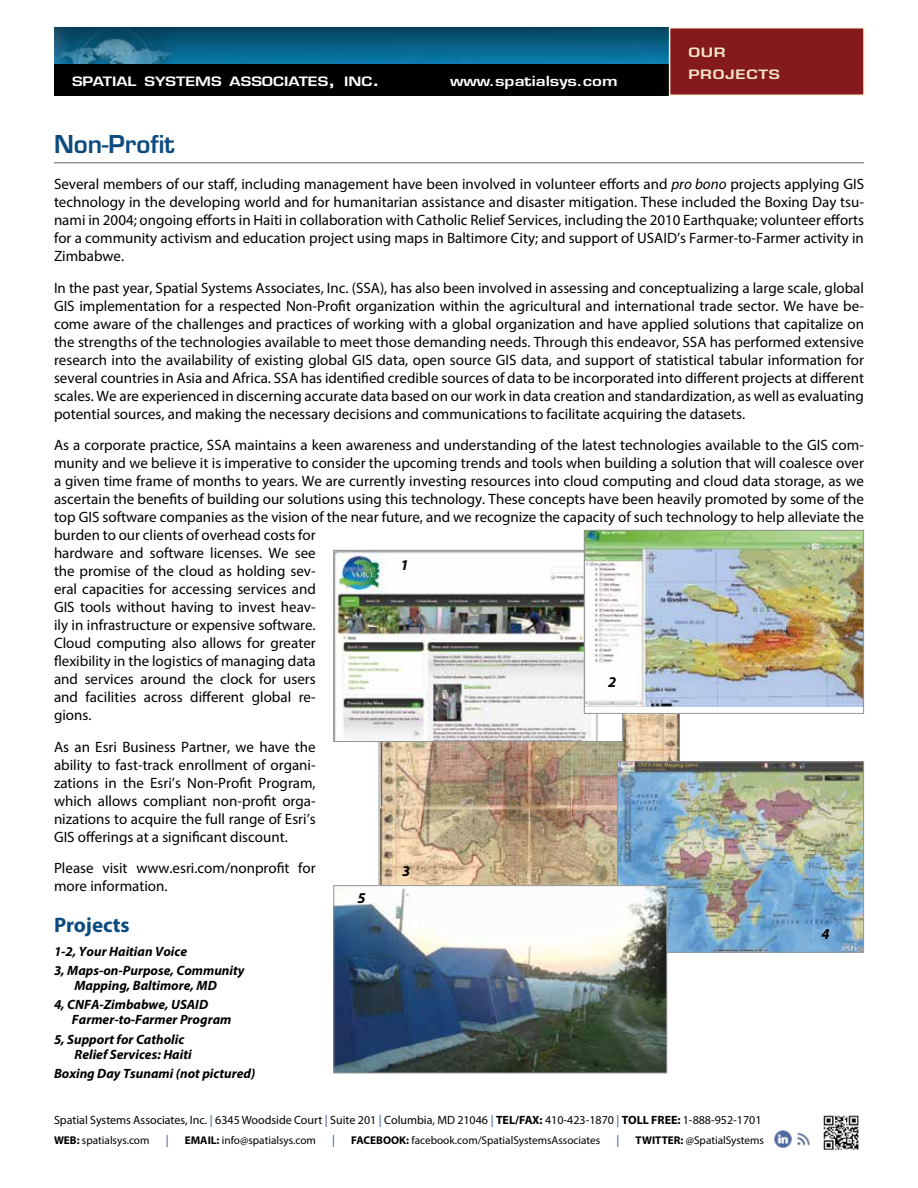
<style>
.page{position:relative;width:918px;height:1188px;background:#fff}
.page>*{position:absolute;margin:0;border:0;box-sizing:border-box;transform-origin:0 0}
.t1{font:600 24px "Eurostile LT Std";color:#0c4b7f}
.t2{font:700 21px "Myriad Pro";color:#0c4b7f}
.t3{font:15px/18px "Myriad Pro";color:#000;text-align:justify}
.t4{font:italic 700 15px "Myriad Pro";color:#000}
.t5{font:italic 700 13.5px/19.5px "Myriad Pro";color:#000}
.t6{font:600 13.5px "Eurostile LT Std";color:#fff;scale:1.25 1}
.t7{font:600 12.6px "Eurostile LT Std";color:#fff;scale:1.25 1}
.t8{font:600 12.6px/21.6px "Eurostile LT Std";letter-spacing:.045em;color:#f6e5c3;scale:1.3 1}
.t9{font:12px "Myriad Pro";color:#000}
.t10{font:12px "Myriad Pro";color:#284d94}
.t11{font:11.25px "Myriad Pro";color:#000}
.s1{font-size:18px}
.s2{font-style:italic}
.s3{color:#284d94}
.s4{font-weight:700}
</style>
<div class="page">
<img style="left:177px;top:27px;width:492px;height:37px">
<img style="left:54px;top:27px;width:123px;height:37px">
<div style="left:54px;top:64px;width:810px;height:32px;background:#000"></div>
<div style="left:670px;top:28px;width:194px;height:67px;background:#851a1d"></div>
<div style="left:669px;top:27px;width:196px;height:69px;border:2px solid #faf0de"></div>
<img style="left:774px;top:1130px;width:18px;height:18px">
<img style="left:797px;top:1132px;width:13px;height:14px">
<img style="left:823px;top:1115px;width:36px;height:35px">
<hr style="left:54px;top:162px;width:810px;height:2px;background:#939598">
<img style="left:381px;top:714px;width:297px;height:171px">
<img style="left:619px;top:763px;width:243px;height:188px">
<div style="left:617px;top:761px;width:247px;height:192px;border:1px solid #939598"></div>
<img style="left:335px;top:552px;width:262px;height:188px">
<div style="left:333px;top:550px;width:290px;height:192px;border:1px solid #939598"></div>
<svg style="left:586px;top:706px;width:276px;height:6px"></svg>
<img style="left:586px;top:532px;width:276px;height:174px">
<div style="left:584px;top:530px;width:280px;height:184px;border:1px solid #939598"></div>
<img style="left:335px;top:887px;width:330px;height:184px">
<div style="left:333px;top:885px;width:334px;height:188px;border:1px solid #939598"></div>
<p class="t7" style="left:72px;top:74px;width:248px">SPATIAL SYSTEMS ASSOCIATES<span class="s1">,</span> INC<span class="s1">.</span></p>
<p class="t6" style="left:450px;top:73px;width:136px">www.spatialsys.com</p>
<p class="t8" style="left:688px;top:42px;width:72px">OUR<br>PROJECTS</p>
<h1 class="t1" style="left:54px;top:129px;width:122px">Non-Profit</h1>
<p class="t3" style="left:54px;top:175px;width:812px">Several members of our staff, including management have been involved in volunteer efforts and <span class="s2">pro bono</span> projects applying GIS technology in the developing world and for humanitarian assistance and disaster mitigation. These included the Boxing Day tsu&shy;nami in 2004; ongoing efforts in Haiti in collaboration with Catholic Relief Services, including the 2010 Earthquake; volunteer efforts for a community activism and education project using maps in Baltimore City; and support of USAID’s Farmer-to-Farmer activity in Zimbabwe.</p>
<p class="t3" style="left:54px;top:278px;width:812px">In the past year, Spatial Systems Associates, Inc. (SSA), has also been involved in assessing and conceptualizing a large scale, global GIS implementation for a respected Non-Profit organization within the agricultural and international trade sector. We have be&shy;come aware of the challenges and practices of working with a global organization and have applied solutions that capitalize on the strengths of the technologies available to meet those demanding needs. Through this endeavor, SSA has performed extensive research into the availability of existing global GIS data, open source GIS data, and support of statistical tabular information for several countries in Asia and Africa. SSA has identified credible sources of data to be incorporated into different projects at different scales. We are experienced in discerning accurate data based on our work in data creation and standardization, as well as evaluating potential sources, and making the necessary decisions and communications to facilitate acquiring the datasets.</p>
<p class="t3" style="left:54px;top:436px;width:812px;text-align:left">As a corporate practice, SSA maintains a keen awareness and understanding of the latest technologies available to the GIS com&shy;munity and we believe it is imperative to consider the upcoming trends and tools when building a solution that will coalesce over a given time frame of months to years. We are currently investing resources into cloud computing and cloud data storage, as we ascertain the benefits of building our solutions using this technology. These concepts have been heavily promoted by some of the top GIS software companies as the vision of the near future, and we recognize the capacity of such technology to help alleviate the burden to our clients of overhead costs for<br>hardware and software licenses. We see<br>the promise of the cloud as holding sev-<br>eral capacities for accessing services and<br>GIS tools without having to invest heav-<br>ily in infrastructure or expensive software.<br>Cloud computing also allows for greater<br>flexibility in the logistics of managing data<br>and services around the clock for users<br>and facilities across different global re-<br>gions.</p>
<p class="t3" style="left:54px;top:737px;width:263px">As an Esri Business Partner, we have the ability to fast-track enrollment of organi&shy;zations in the Esri’s Non-Profit Program, which allows compliant non-profit orga&shy;nizations to acquire the full range of Esri’s GIS offerings at a significant discount.</p>
<p class="t3" style="left:54px;top:859px;width:263px">Please visit www.esri.com/nonprofit for more information.</p>
<h2 class="t2" style="left:54px;top:911px;width:77px">Projects</h2>
<p class="t5" style="left:54px;top:941px;width:192px">1-2, Your Haitian Voice<br>3, Maps-on-Purpose, Community</p>
<p class="t5" style="left:54px;top:975px;width:164px;text-indent:20px">Mapping, Baltimore, MD<br>4, CNFA-Zimbabwe, USAID</p>
<p class="t5" style="left:54px;top:1010px;width:179px;text-indent:18px">Farmer-to-Farmer Program<br>5, Support for Catholic</p>
<p class="t5" style="left:54px;top:1044px;width:203px;text-indent:20px">Relief Services: Haiti<br>Boxing Day Tsunami (not pictured)</p>
<p class="t4" style="left:401px;top:555px;width:10px">1</p>
<p class="t4" style="left:608px;top:672px;width:10px">2</p>
<p class="t4" style="left:402px;top:861px;width:10px">3</p>
<p class="t4" style="left:358px;top:888px;width:10px">5</p>
<p class="t4" style="left:822px;top:924px;width:10px">4</p>
<p class="t9" style="left:54px;top:1112px;width:709px">Spatial Systems Associates, Inc. <span class="s3">|</span> 6345 Woodside Court <span class="s3">|</span> Suite 201 <span class="s3">|</span> Columbia, MD 21046 <span class="s3">|</span> <span class="s4">TEL/FAX:</span> 410-423-1870 <span class="s3">|</span> <span class="s4">TOLL FREE:</span> 1-888-952-1701</p>
<p class="t11" style="left:54px;top:1134px;width:97px"><span class="s4">WEB:</span> spatialsys.com</p>
<p class="t10" style="left:166px;top:1133px;width:4px">|</p>
<p class="t11" style="left:185px;top:1134px;width:133px"><span class="s4">EMAIL:</span> info@spatialsys.com</p>
<p class="t10" style="left:332px;top:1133px;width:4px">|</p>
<p class="t11" style="left:351px;top:1134px;width:251px"><span class="s4">FACEBOOK:</span> facebook.com/SpatialSystemsAssociates</p>
<p class="t10" style="left:617px;top:1133px;width:4px">|</p>
<p class="t11" style="left:636px;top:1134px;width:130px"><span class="s4">TWITTER:</span> @SpatialSystems</p>
</div>
